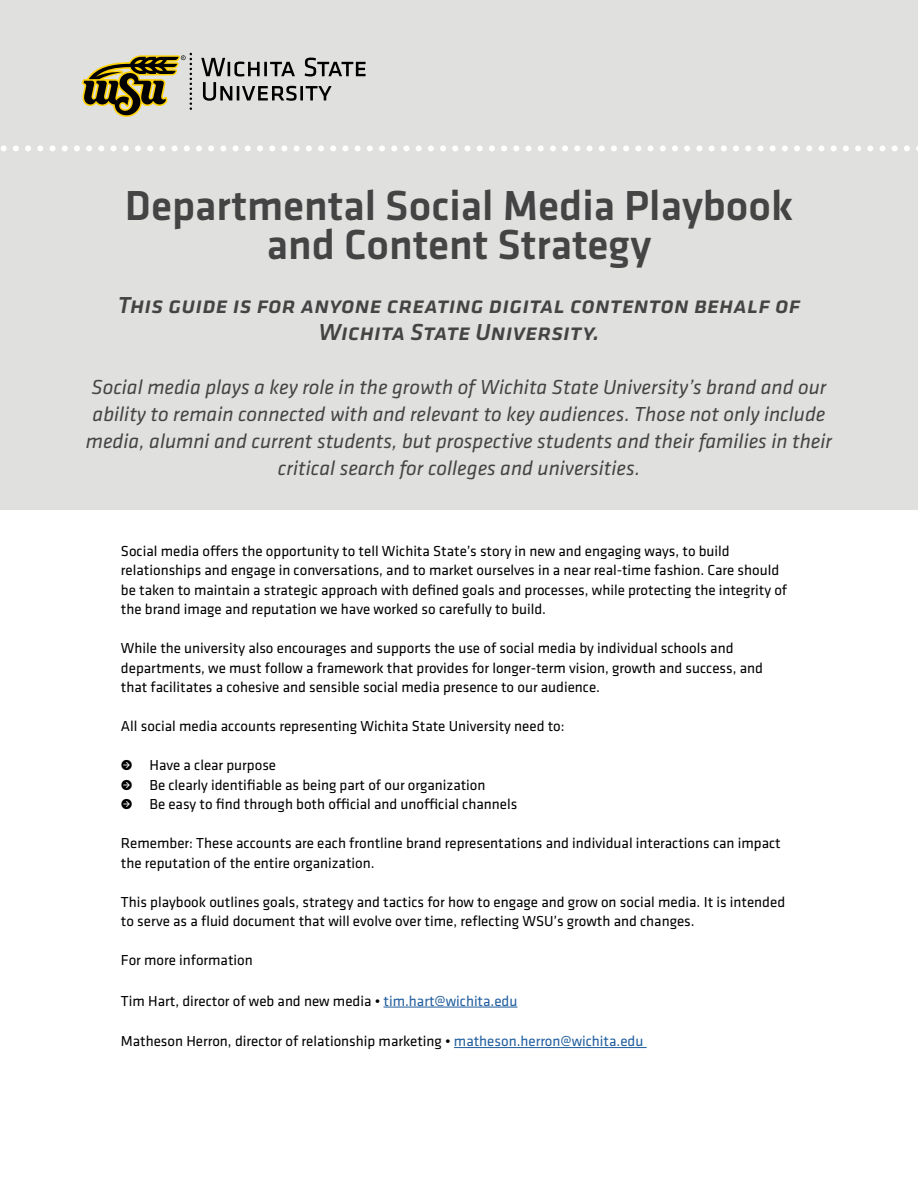
<style>
.page{position:relative;width:918px;height:1188px;background:#fff}
.page>*{position:absolute;margin:0;border:0;box-sizing:border-box;transform-origin:0 0}
.t1{font:500 43.5px/39px "Klavika";color:#444;text-align:center}
.t2{font:italic 500 24px/27px "Klavika";color:#444;text-align:center}
.t3{font:italic 21px/27px "Klavika";color:#444;text-align:center}
.t4{font:15px/19.5px "Klavika";color:#000}
.s1{color:#215e9e}
</style>
<div class="page">
<div style="left:0;top:0;width:918px;height:510px;background:#e0e0df"></div>
<svg style="left:201px;top:58px;width:165px;height:43px"></svg>
<svg style="left:82px;top:53px;width:110px;height:64px"></svg>
<svg style="left:1px;top:145px;width:917px;height:6px"></svg>
<hr style="left:384px;top:1007px;width:133px;height:1px;background:#215e9e">
<hr style="left:454px;top:1047px;width:193px;height:1px;background:#215e9e">
<h1 class="t1" style="left:125px;top:185px;width:670px">Departmental Social Media Playbook and Content Strategy</h1>
<h2 class="t2" style="left:118px;top:291px;width:684px">This guide is for anyone creating digital contenton behalf of<br>Wichita State University.</h2>
<p class="t3" style="left:86px;top:374px;width:748px">Social media plays a key role in the growth of Wichita State University’s brand and our ability to remain connected with and relevant to key audiences. Those not only include media, alumni and current students, but prospective students and their families in their critical search for colleges and universities.</p>
<p class="t4" style="left:121px;top:540px;width:668px">Social media offers the opportunity to tell Wichita State’s story in new and engaging ways, to build relationships and engage in conversations, and to market ourselves in a near real-time fashion. Care should be taken to maintain a strategic approach with defined goals and processes, while protecting the integrity of the brand image and reputation we have worked so carefully to build.</p>
<p class="t4" style="left:121px;top:638px;width:644px">While the university also encourages and supports the use of social media by individual schools and departments, we must follow a framework that provides for longer-term vision, growth and success, and that facilitates a cohesive and sensible social media presence to our audience.</p>
<p class="t4" style="left:121px;top:716px;width:445px">All social media accounts representing Wichita State University need to:</p>
<p class="t4" style="left:121px;top:755px;width:157px">• Have a clear purpose</p>
<p class="t4" style="left:121px;top:774px;width:366px">• Be clearly identifiable as being part of our organization</p>
<p class="t4" style="left:121px;top:794px;width:398px">• Be easy to find through both official and unofficial channels</p>
<p class="t4" style="left:121px;top:833px;width:661px">Remember: These accounts are each frontline brand representations and individual interactions can impact the reputation of the entire organization.</p>
<p class="t4" style="left:121px;top:891px;width:666px">This playbook outlines goals, strategy and tactics for how to engage and grow on social media. It is intended to serve as a fluid document that will evolve over time, reflecting WSU’s growth and changes.</p>
<p class="t4" style="left:121px;top:950px;width:133px">For more information</p>
<p class="t4" style="left:121px;top:990px;width:398px">Tim Hart, director of web and new media • <span class="s1">tim.hart@wichita.edu</span></p>
<p class="t4" style="left:121px;top:1031px;width:524px">Matheson Herron, director of relationship marketing • <span class="s1">matheson.herron@wichita.edu</span></p>
</div>
